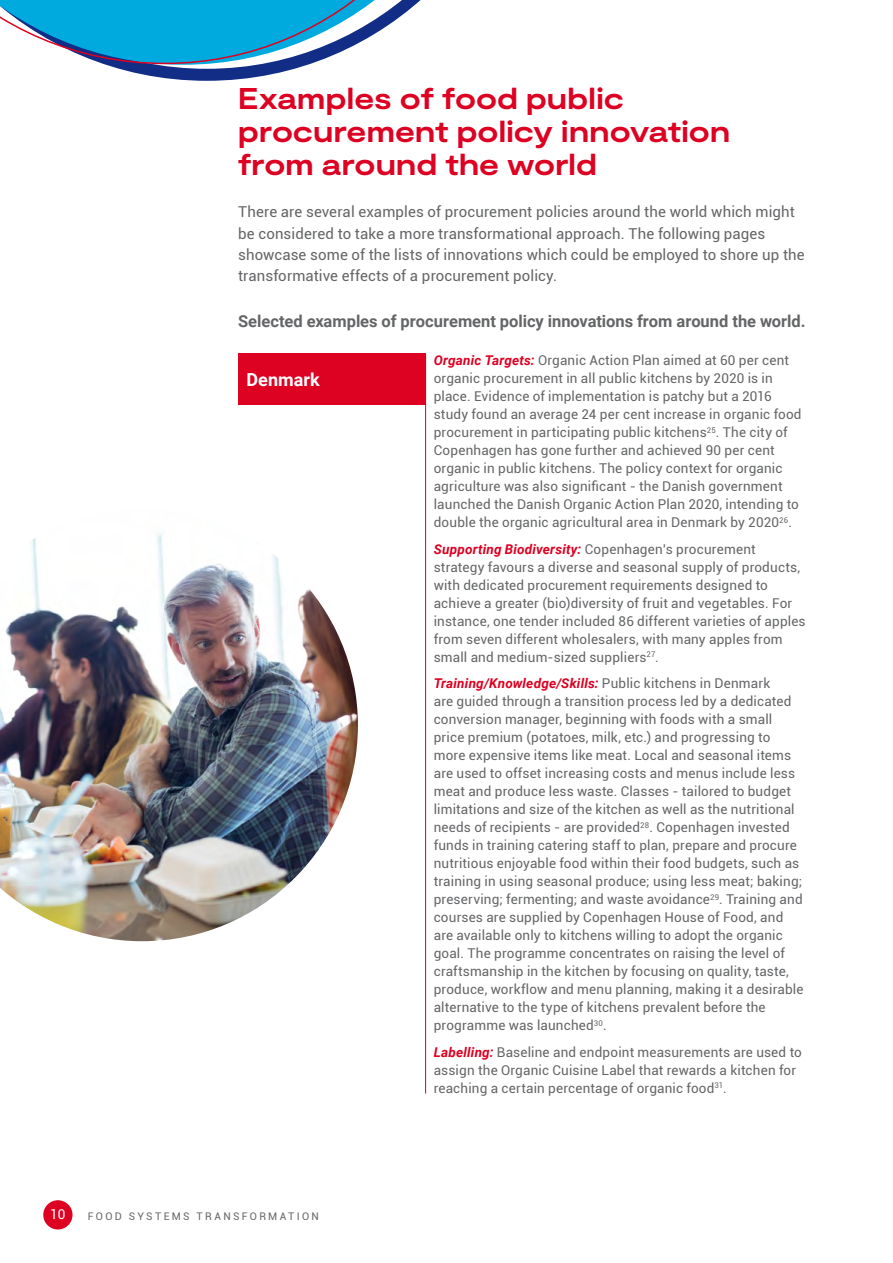
<style>
.page{position:relative;width:893px;height:1263px;background:#fff}
.page>*{position:absolute;margin:0;border:0;box-sizing:border-box;transform-origin:0 0}
.Heading{font:700 expanded 30px/33px "Moderat";letter-spacing:.005em;color:#dd0122}
.Body_copy{font:700 18px "Roboto";color:#fff}
.Body_copy-2{font:700 16.5px "Roboto";color:#646567}
.Body_copy-3{font:15px/21px "Roboto";letter-spacing:.005em;color:#646567}
.Body_copy-4{font:13.5px/18px "Roboto";letter-spacing:.01em;color:#646567}
.t1{font:13.5px "Roboto";color:#fff}
.t2{font:10.5px "Roboto";letter-spacing:.22em;color:#646567}
.s1{font-weight:700;font-style:italic;color:#dd0122}
</style>
<div class="page">
<div style="left:43px;top:1200px;width:30px;height:29px;background:#dd0122;border-radius:50%"></div>
<div style="left:238px;top:354px;width:187px;height:51px;background:#dd0122"></div>
<hr style="left:425px;top:354px;width:1px;height:739px;background:#dd0122">
<img style="left:0;top:533px;width:358px;height:409px">
<svg style="left:0;top:0;width:421px;height:81px"></svg>
<p class="Heading" style="left:238px;top:84px;width:494px">Examples of food public procurement policy innovation from around the world</p>
<p class="Body_copy-3" style="left:238px;top:201px;width:568px">There are several examples of procurement policies around the world which might be considered to take a more transformational approach. The following pages showcase some of the lists of innovations which could be employed to shore up the transformative effects of a procurement policy.</p>
<p class="Body_copy-2" style="left:238px;top:310px;width:569px">Selected examples of procurement policy innovations from around the world.</p>
<p class="Body_copy" style="left:247px;top:367px;width:75px">Denmark</p>
<p class="t1" style="left:50px;top:1204px;width:17px">10</p>
<p class="t2" style="left:88px;top:1208px;width:233px">FOOD SYSTEMS TRANSFORMATION</p>
<p class="Body_copy-4" style="left:434px;top:351px;width:369px"><span class="s1">Organic Targets:</span> Organic Action Plan aimed at 60 per cent organic procurement in all public kitchens by 2020 is in place. Evidence of implementation is patchy but a 2016 study found an average 24 per cent increase in organic food procurement in participating public kitchens<sup>25</sup>. The city of Copenhagen has gone further and achieved 90 per cent organic in public kitchens. The policy context for organic agriculture was also significant - the Danish government launched the Danish Organic Action Plan 2020, intending to double the organic agricultural area in Denmark by 2020<sup>26</sup>.</p>
<p class="Body_copy-4" style="left:434px;top:539px;width:373px"><span class="s1">Supporting Biodiversity:</span> Copenhagen’s procurement strategy favours a diverse and seasonal supply of products, with dedicated procurement requirements designed to achieve a greater (bio)diversity of fruit and vegetables. For instance, one tender included 86 different varieties of apples from seven different wholesalers, with many apples from small and medium-sized suppliers<sup>27</sup>.</p>
<p class="Body_copy-4" style="left:434px;top:674px;width:371px"><span class="s1">Training/Knowledge/Skills:</span> Public kitchens in Denmark<br>are guided through a transition process led by a dedicated conversion manager, beginning with foods with a small price premium (potatoes, milk, etc.) and progressing to more expensive items like meat. Local and seasonal items are used to offset increasing costs and menus include less meat and produce less waste. Classes - tailored to budget limitations and size of the kitchen as well as the nutritional needs of recipients - are provided<sup>28</sup>. Copenhagen invested funds in training catering staff to plan, prepare and procure nutritious enjoyable food within their food budgets, such as training in using seasonal produce; using less meat; baking; preserving; fermenting; and waste avoidance<sup>29</sup>. Training and courses are supplied by Copenhagen House of Food, and are available only to kitchens willing to adopt the organic goal. The programme concentrates on raising the level of craftsmanship in the kitchen by focusing on quality, taste, produce, workflow and menu planning, making it a desirable alternative to the type of kitchens prevalent before the programme was launched<sup>30</sup>.</p>
<p class="Body_copy-4" style="left:434px;top:1042px;width:370px"><span class="s1">Labelling:</span> Baseline and endpoint measurements are used to assign the Organic Cuisine Label that rewards a kitchen for reaching a certain percentage of organic food<sup>31</sup>.</p>
</div>
